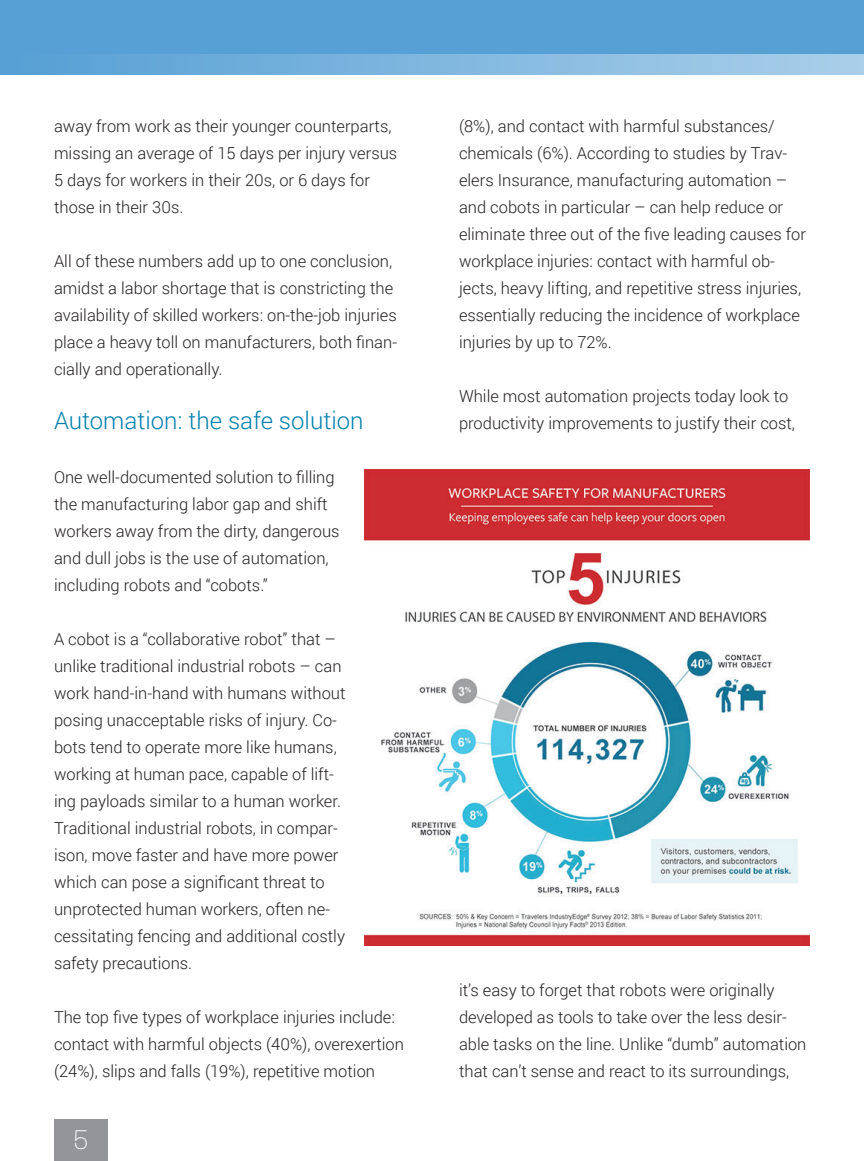
<style>
.page{position:relative;width:864px;height:1161px;background:#fff}
.page>*{position:absolute;margin:0;border:0;box-sizing:border-box;transform-origin:0 0}
.t1{font:300 24px "Roboto";color:#0280ad}
.t2{font:300 24px "Cooper Hewitt";color:#fff}
.t3{font:300 16.5px/27px "Roboto";color:#231f20}
</style>
<div class="page">
<div style="left:54px;top:1119px;width:54px;height:42px;background:#939598"></div>
<div style="left:0;top:0;width:864px;height:54px;background:#56a0d5"></div>
<svg style="left:0;top:54px;width:864px;height:21px;background:#7fb6de"></svg>
<img style="left:365px;top:469px;width:445px;height:477px">
<p class="t3" style="left:54px;top:112px;width:345px">away from work as their younger counterparts, missing an average of 15 days per injury versus 5 days for workers in their 20s, or 6 days for those in their 30s.</p>
<p class="t3" style="left:54px;top:247px;width:345px">All of these numbers add up to one conclusion, amidst a labor shortage that is constricting the availability of skilled workers: on-the-job injuries place a heavy toll on manufacturers, both finan&shy;cially and operationally.</p>
<p class="t1" style="left:54px;top:404px;width:311px">Automation: the safe solution</p>
<p class="t3" style="left:54px;top:463px;width:287px">One well-documented solution to filling the manufacturing labor gap and shift workers away from the dirty, dangerous and dull jobs is the use of automation, including robots and “cobots.”</p>
<p class="t3" style="left:54px;top:625px;width:293px">A cobot is a “collaborative robot” that – unlike traditional industrial robots – can work hand-in-hand with humans without posing unacceptable risks of injury. Co&shy;bots tend to operate more like humans, working at human pace, capable of lift&shy;ing payloads similar to a human worker.<br>Traditional industrial robots, in compar&shy;ison, move faster and have more power which can pose a significant threat to unprotected human workers, often ne&shy;cessitating fencing and additional costly safety precautions.</p>
<p class="t3" style="left:54px;top:1003px;width:352px">The top five types of workplace injuries include: contact with harmful objects (40%), overexertion (24%), slips and falls (19%), repetitive motion</p>
<h1 class="t2" style="left:74px;top:1126px;width:16px">5</h1>
<p class="t3" style="left:459px;top:112px;width:349px">(8%), and contact with harmful substances/ chemicals (6%). According to studies by Trav&shy;elers Insurance, manufacturing automation – and cobots in particular – can help reduce or eliminate three out of the five leading causes for workplace injuries: contact with harmful ob&shy;jects, heavy lifting, and repetitive stress injuries, essentially reducing the incidence of workplace injuries by up to 72%.</p>
<p class="t3" style="left:459px;top:382px;width:338px">While most automation projects today look to productivity improvements to justify their cost,</p>
<p class="t3" style="left:459px;top:976px;width:349px">it’s easy to forget that robots were originally developed as tools to take over the less desir&shy;able tasks on the line. Unlike “dumb” automation that can’t sense and react to its surroundings,</p>
</div>
